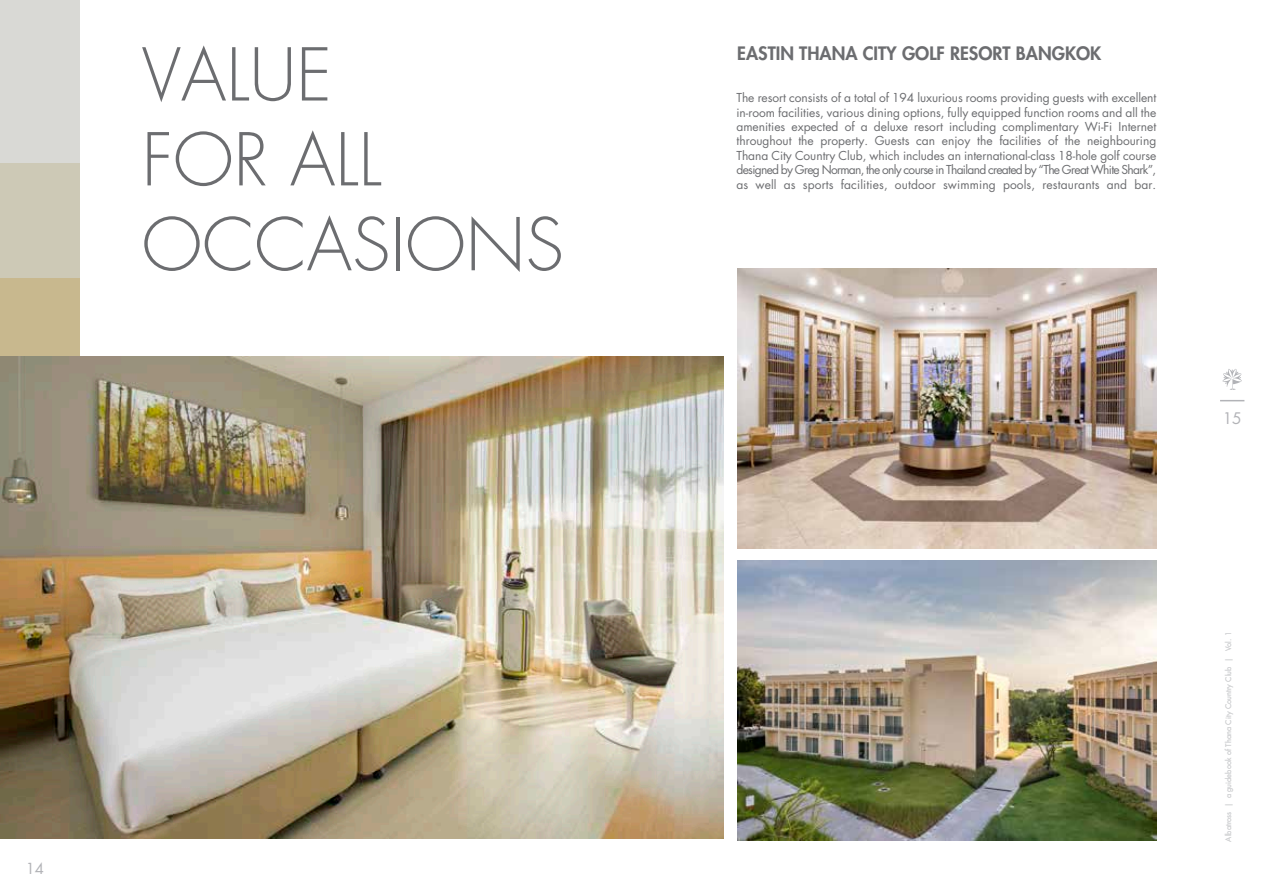
<style>
.page{position:relative;width:1263px;height:893px;background:#fff}
.page>*{position:absolute;margin:0;border:0;box-sizing:border-box;transform-origin:0 0}
.t1{font:300 70.8px/84.9px "Futura Std";color:#6c6d70}
.t2{font:800 18px "Futura Std";color:#6c6d70}
.t3{font:15.45px "Futura Std";color:#b2b3b7}
.t4{font:14.85px "Futura Std";color:#b2b3b7}
.t5{font:12px/14.4px "Futura Std";letter-spacing:.01em;color:#6c6d70;text-align:justify}
.t6{font:7.5px "Futura Std";color:#d1d2d4}
</style>
<div class="page">
<svg style="left:1222px;top:369px;width:20px;height:21px"></svg>
<svg style="left:1220px;top:400px;width:24px;height:1px"></svg>
<img style="left:737px;top:561px;width:419px;height:279px">
<img style="left:737px;top:269px;width:419px;height:279px">
<img style="left:0;top:356px;width:723px;height:483px">
<div style="left:0;top:277px;width:80px;height:79px;background:#c8b88e"></div>
<div style="left:0;top:155px;width:80px;height:122px;background:#cdc9b6"></div>
<div style="left:0;top:0;width:80px;height:163px;background:#d9d9d5"></div>
<p class="t4" style="left:26px;top:859px;width:20px">14</p>
<h1 class="t1" style="left:142px;top:34px;width:424px">VALUE<br>FOR ALL<br>OCCASIONS</h1>
<h2 class="t2" style="left:737px;top:42px;width:366px">EASTIN THANA CITY GOLF RESORT BANGKOK</h2>
<p class="t5" style="left:736px;top:91px;width:421px">The resort consists of a total of 194 luxurious rooms providing guests with excellent in-room facilities, various dining options, fully equipped function rooms and all the amenities expected of a deluxe resort including complimentary Wi-Fi Internet throughout the property. Guests can enjoy the facilities of the neighbouring Thana City Country Club, which includes an international-class 18-hole golf course designed by Greg Norman, the only course in Thailand created by “The Great White Shark”, as well as sports facilities, outdoor swimming pools, restaurants and bar.</p>
<p class="t3" style="left:1223px;top:409px;width:21px">15</p>
<p class="t6" style="left:1223px;top:842px;width:211px;rotate:-90deg">Albatross | a guidebook of Thana City Country Club | Vol. 1</p>
</div>
